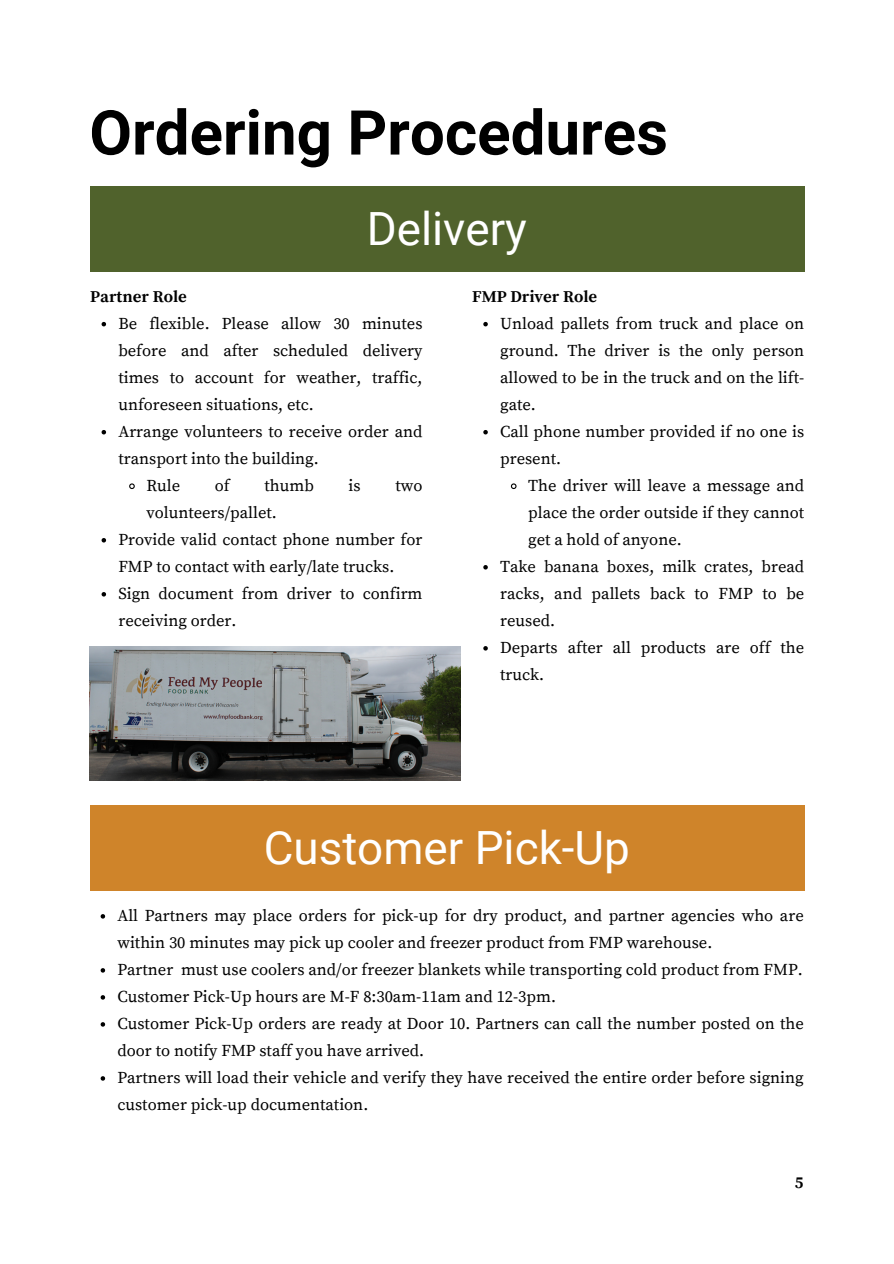
<style>
.page{position:relative;width:894px;height:1264px;background:#fff}
.page>*{position:absolute;margin:0;border:0;box-sizing:border-box;transform-origin:0 0}
.t1{font:700 61.8px "Roboto";color:#000}
.t2{font:45.75px "Roboto";color:#fff}
.t3{font:16.5px/27px "Source Serif Pro";color:#000}
.t4{font:700 16.5px "Source Serif Pro";color:#000}
</style>
<div class="page">
<div style="left:90px;top:187px;width:715px;height:85px;background:#50622c"></div>
<div style="left:90px;top:805px;width:715px;height:85px;background:#cf842a"></div>
<img style="left:89px;top:646px;width:372px;height:134px">
<svg style="left:101px;top:322px;width:5px;height:4px"></svg>
<svg style="left:101px;top:430px;width:5px;height:4px"></svg>
<svg style="left:129px;top:483px;width:6px;height:6px"></svg>
<svg style="left:101px;top:538px;width:5px;height:4px"></svg>
<svg style="left:101px;top:592px;width:5px;height:4px"></svg>
<svg style="left:483px;top:322px;width:4px;height:4px"></svg>
<svg style="left:483px;top:430px;width:4px;height:4px"></svg>
<svg style="left:510px;top:483px;width:7px;height:7px"></svg>
<svg style="left:483px;top:565px;width:4px;height:4px"></svg>
<svg style="left:483px;top:646px;width:4px;height:4px"></svg>
<svg style="left:101px;top:914px;width:4px;height:4px"></svg>
<svg style="left:101px;top:968px;width:4px;height:4px"></svg>
<svg style="left:101px;top:995px;width:4px;height:4px"></svg>
<svg style="left:101px;top:1022px;width:4px;height:4px"></svg>
<svg style="left:101px;top:1076px;width:4px;height:4px"></svg>
<h1 class="t1" style="left:89px;top:97px;width:580px">Ordering Procedures</h1>
<h2 class="t2" style="left:366px;top:202px;width:162px">Delivery</h2>
<p class="t4" style="left:90px;top:286px;width:98px">Partner Role</p>
<p class="t3" style="left:118px;top:310px;width:305px">Be flexible. Please allow 30 minutes</p>
<p class="t3" style="left:118px;top:337px;width:305px">before and after scheduled delivery</p>
<p class="t3" style="left:118px;top:364px;width:305px">times to account for weather, traffic,</p>
<p class="t3" style="left:118px;top:391px;width:197px">unforeseen situations, etc.</p>
<p class="t3" style="left:118px;top:418px;width:305px">Arrange volunteers to receive order and</p>
<p class="t3" style="left:118px;top:445px;width:202px">transport into the building.</p>
<p class="t3" style="left:146px;top:472px;width:35px">Rule</p>
<p class="t3" style="left:215px;top:472px;width:16px">of</p>
<p class="t3" style="left:264px;top:472px;width:51px">thumb</p>
<p class="t3" style="left:348px;top:472px;width:14px">is</p>
<p class="t3" style="left:395px;top:472px;width:29px">two</p>
<p class="t3" style="left:118px;top:499px;width:305px;text-indent:28px">volunteers/pallet.<br>Provide valid contact phone number for<br>FMP to contact with early/late trucks.<br>Sign document from driver to confirm receiving order.</p>
<p class="t4" style="left:472px;top:286px;width:127px">FMP Driver Role</p>
<p class="t3" style="left:500px;top:310px;width:305px">Unload pallets from truck and place on ground. The driver is the only person allowed to be in the truck and on the lift&shy;gate.<br>Call phone number provided if no one is present.</p>
<p class="t3" style="left:528px;top:472px;width:277px">The driver will leave a message and</p>
<p class="t3" style="left:528px;top:499px;width:277px">place the order outside if they cannot</p>
<p class="t3" style="left:528px;top:526px;width:155px">get a hold of anyone.</p>
<p class="t3" style="left:500px;top:553px;width:305px">Take banana boxes, milk crates, bread</p>
<p class="t3" style="left:500px;top:580px;width:305px">racks, and pallets back to FMP to be</p>
<p class="t3" style="left:500px;top:607px;width:56px">reused.</p>
<p class="t3" style="left:500px;top:634px;width:305px">Departs after all products are off the</p>
<p class="t3" style="left:500px;top:661px;width:46px">truck.</p>
<h2 class="t2" style="left:263px;top:821px;width:368px">Customer Pick-Up</h2>
<p class="t3" style="left:117px;top:902px;width:687px">All Partners may place orders for pick-up for dry product, and partner agencies who are within 30 minutes may pick up cooler and freezer product from FMP warehouse.<br>Partner must use coolers and/or freezer blankets while transporting cold product from FMP.<br>Customer Pick-Up hours are M-F 8:30am-11am and 12-3pm.<br>Customer Pick-Up orders are ready at Door 10. Partners can call the number posted on the door to notify FMP staff you have arrived.<br>Partners will load their vehicle and verify they have received the entire order before signing customer pick-up documentation.</p>
<p class="t4" style="left:794px;top:1172px;width:10px">5</p>
</div>
